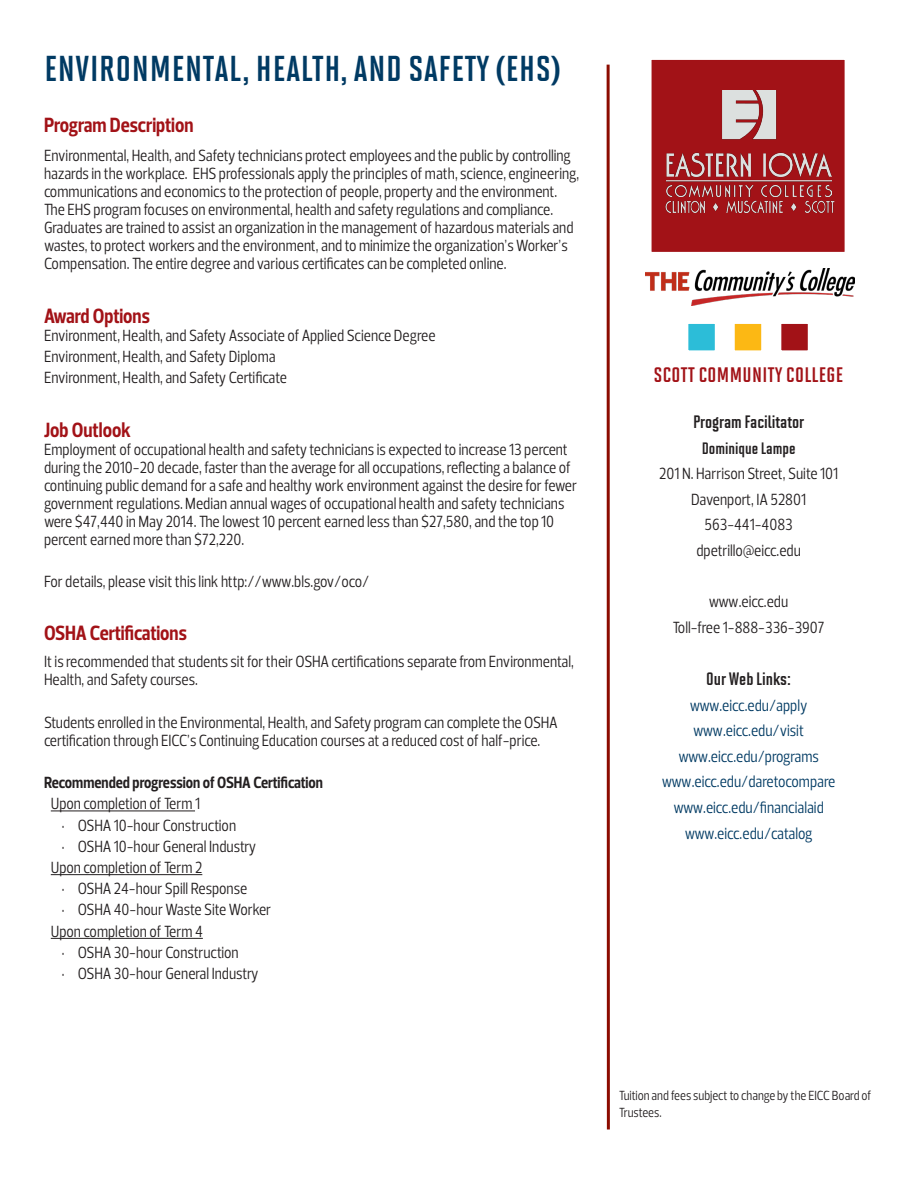
<style>
.page{position:relative;width:918px;height:1188px;background:#fff}
.page>*{position:absolute;margin:0;border:0;box-sizing:border-box;transform-origin:0 0}
.program_head{font:700 36px "Solano Gothic MVB";letter-spacing:.02em;color:#003a63}
.subhead_14{font:700 21px "Prelo Condensed";color:#a21217}
.colleges_text{font:700 21px "Solano Gothic MVB";letter-spacing:.02em;color:#a21217}
.program_head-2{font:700 21px "Prelo Condensed";color:#a21217}
.name-title_text{font:700 18px "Solano Gothic MVB";color:#231f20}
.program_text{font:16.5px/18px "Prelo Condensed";color:#231f20}
.sidebar-text_pg1{font:16.5px "Prelo Condensed";color:#003a63}
.sidebar-text_pg1-2{font:16.5px "Prelo Condensed";color:#231f20}
.concentration_text_s{font:16.5px/18px "Prelo Condensed";color:#231f20}
.program_text-2{font:700 16.5px "Prelo Condensed";color:#231f20}
.name-title_text-2{font:700 16.5px "Solano Gothic MVB";color:#231f20}
.t1{font:13.5px/16.5px "Prelo Condensed";color:#231f20}
</style>
<div class="page">
<div style="left:645px;top:54px;width:206px;height:204px;background:#a21217;border:6px solid #fff"></div>
<img style="left:666px;top:90px;width:166px;height:106px">
<div style="left:730px;top:319px;width:36px;height:36px;background:#fcb814;border:4px solid #fff"></div>
<div style="left:777px;top:319px;width:35px;height:36px;background:#a21217;border:4px solid #fff"></div>
<div style="left:684px;top:319px;width:35px;height:36px;background:#2cbdd8;border:4px solid #fff"></div>
<img style="left:646px;top:269px;width:208px;height:37px">
<hr style="left:607px;top:65px;width:3px;height:1065px;background:#8c0c00">
<img style="left:665px;top:200px;width:170px;height:13px">
<hr style="left:51px;top:811px;width:144px;height:1px;background:#231f20">
<hr style="left:51px;top:874px;width:151px;height:1px;background:#231f20">
<hr style="left:51px;top:938px;width:152px;height:1px;background:#231f20">
<p class="program_head" style="left:44px;top:49px;width:518px">ENVIRONMENTAL, HEALTH, AND SAFETY (EHS)</p>
<p class="program_head-2" style="left:44px;top:112px;width:151px">Program Description</p>
<p class="program_text" style="left:44px;top:147px;width:537px">Environmental, Health, and Safety technicians protect employees and the public by controlling hazards in the workplace. EHS professionals apply the principles of math, science, engineering, communications and economics to the protection of people, property and the environment.<br>The EHS program focuses on environmental, health and safety regulations and compliance.<br>Graduates are trained to assist an organization in the management of hazardous materials and wastes, to protect workers and the environment, and to minimize the organization’s Worker’s Compensation. The entire degree and various certificates can be completed online.</p>
<p class="subhead_14" style="left:44px;top:303px;width:107px">Award Options</p>
<p class="program_text" style="left:44px;top:326px;width:393px">Environment, Health, and Safety Associate of Applied Science Degree</p>
<p class="program_text" style="left:44px;top:347px;width:233px">Environment, Health, and Safety Diploma</p>
<p class="program_text" style="left:44px;top:369px;width:244px">Environment, Health, and Safety Certificate</p>
<p class="subhead_14" style="left:44px;top:417px;width:88px">Job Outlook</p>
<p class="program_text" style="left:44px;top:440px;width:535px">Employment of occupational health and safety technicians is expected to increase 13 percent during the 2010-20 decade, faster than the average for all occupations, reflecting a balance of continuing public demand for a safe and healthy work environment against the desire for fewer government regulations. Median annual wages of occupational health and safety technicians were $47,440 in May 2014. The lowest 10 percent earned less than $27,580, and the top 10 percent earned more than $72,220.</p>
<p class="program_text" style="left:44px;top:573px;width:327px">For details, please visit this link http://www.bls.gov/oco/</p>
<p class="subhead_14" style="left:44px;top:620px;width:144px">OSHA Certifications</p>
<p class="concentration_text_s" style="left:44px;top:653px;width:531px">It is recommended that students sit for their OSHA certifications separate from Environmental,<br>Health, and Safety courses.</p>
<p class="program_text" style="left:44px;top:713px;width:515px">Students enrolled in the Environmental, Health, and Safety program can complete the OSHA certification through EICC’s Continuing Education courses at a reduced cost of half-price.</p>
<p class="program_text-2" style="left:44px;top:772px;width:281px">Recommended progression of OSHA Certification</p>
<p class="program_text" style="left:51px;top:795px;width:151px">Upon completion of Term 1</p>
<p class="program_text" style="left:62px;top:816px;width:176px">• OSHA 10-hour Construction</p>
<p class="program_text" style="left:62px;top:837px;width:196px">• OSHA 10-hour General Industry</p>
<p class="program_text" style="left:51px;top:859px;width:153px">Upon completion of Term 2</p>
<p class="program_text" style="left:62px;top:880px;width:187px">• OSHA 24-hour Spill Response</p>
<p class="program_text" style="left:62px;top:901px;width:211px">• OSHA 40-hour Waste Site Worker</p>
<p class="program_text" style="left:51px;top:922px;width:154px">Upon completion of Term 4</p>
<p class="program_text" style="left:62px;top:944px;width:179px">• OSHA 30-hour Construction</p>
<p class="program_text" style="left:62px;top:965px;width:199px">• OSHA 30-hour General Industry</p>
<p class="colleges_text" style="left:654px;top:363px;width:191px">SCOTT COMMUNITY COLLEGE</p>
<p class="name-title_text" style="left:693px;top:412px;width:113px">Program Facilitator</p>
<p class="name-title_text-2" style="left:702px;top:439px;width:95px">Dominique Lampe</p>
<p class="sidebar-text_pg1-2" style="left:659px;top:464px;width:180px">201 N. Harrison Street, Suite 101</p>
<p class="sidebar-text_pg1-2" style="left:691px;top:489px;width:116px">Davenport, IA 52801</p>
<p class="sidebar-text_pg1-2" style="left:705px;top:515px;width:90px">563-441-4083</p>
<p class="sidebar-text_pg1-2" style="left:696px;top:540px;width:106px">dpetrillo@eicc.edu</p>
<p class="sidebar-text_pg1-2" style="left:709px;top:591px;width:81px">www.eicc.edu</p>
<p class="sidebar-text_pg1-2" style="left:673px;top:617px;width:153px">Toll-free 1-888-336-3907</p>
<p class="name-title_text" style="left:706px;top:669px;width:86px">Our Web Links:</p>
<p class="sidebar-text_pg1" style="left:690px;top:695px;width:119px">www.eicc.edu/apply</p>
<p class="sidebar-text_pg1" style="left:693px;top:721px;width:112px">www.eicc.edu/visit</p>
<p class="sidebar-text_pg1" style="left:678px;top:746px;width:142px">www.eicc.edu/programs</p>
<p class="sidebar-text_pg1" style="left:662px;top:772px;width:175px">www.eicc.edu/daretocompare</p>
<p class="sidebar-text_pg1" style="left:673px;top:797px;width:152px">www.eicc.edu/financialaid</p>
<p class="sidebar-text_pg1" style="left:685px;top:823px;width:129px">www.eicc.edu/catalog</p>
<p class="t1" style="left:619px;top:1088px;width:254px">Tuition and fees subject to change by the EICC Board of<br>Trustees.</p>
</div>
